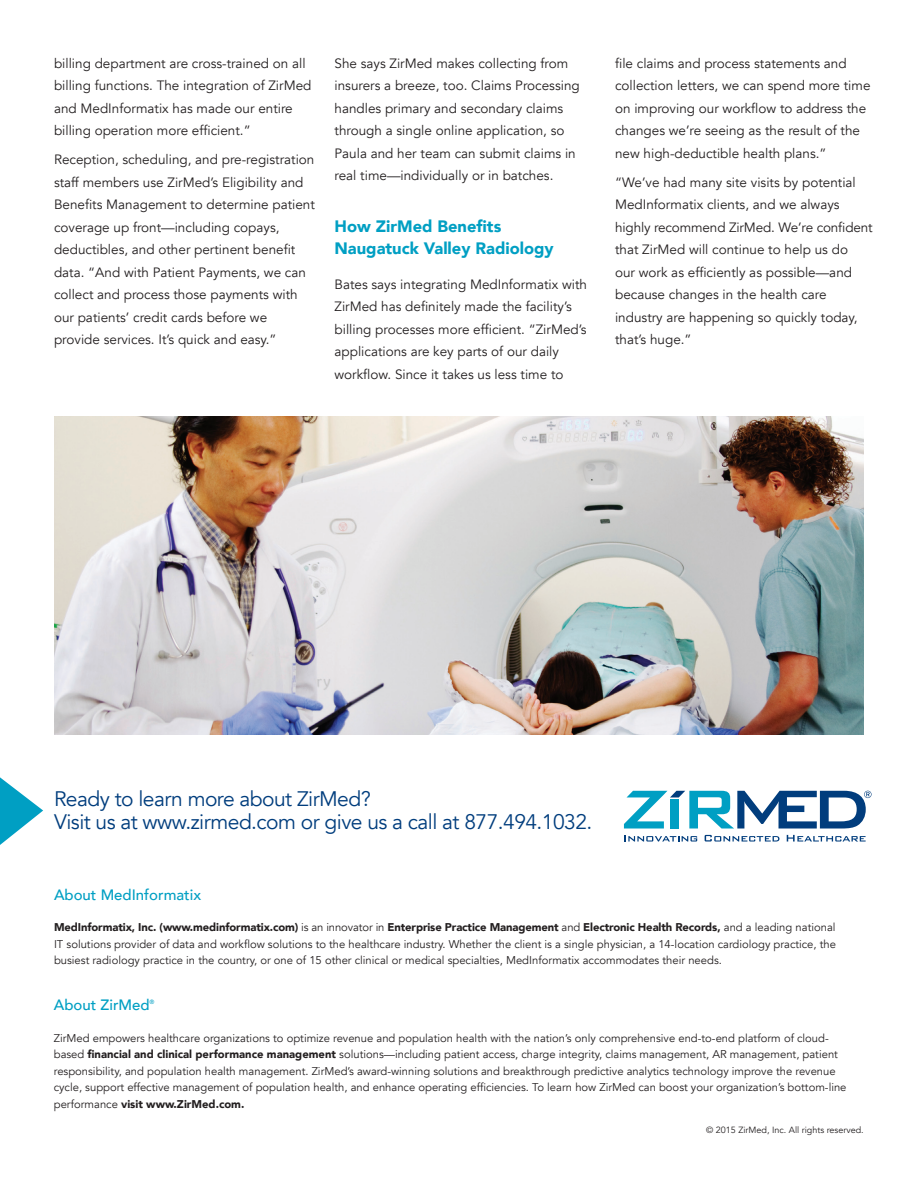
<style>
.page{position:relative;width:918px;height:1188px;background:#fff}
.page>*{position:absolute;margin:0;border:0;box-sizing:border-box;transform-origin:0 0}
.t1{font:21px/22.5px "Avenir";letter-spacing:-.025em;color:#013d7d}
.t2{font:900 16.5px/22.5px "Avenir";color:#009fc3}
.About_ZirMed_HEAD{font:500 15px "Avenir";color:#009fc3}
.t3{font:13.5px/22.5px "Avenir";color:#231f20}
.t4{font:11.25px/16.5px "Avenir";color:#231f20}
.t5{font:9px "Avenir";color:#231f20}
.About_ZirMed_HEAD-2{font:500 6.15px "Avenir";color:#009fc3}
.s1{font-weight:900}
</style>
<div class="page">
<svg style="left:624px;top:791px;width:248px;height:38px"></svg>
<svg style="left:624px;top:835px;width:73px;height:7px"></svg>
<svg style="left:705px;top:835px;width:74px;height:7px"></svg>
<svg style="left:787px;top:835px;width:79px;height:7px"></svg>
<svg style="left:0;top:777px;width:43px;height:68px"></svg>
<img style="left:54px;top:416px;width:810px;height:319px">
<p class="t3" style="left:54px;top:52px;width:259px">billing department are cross-trained on all billing functions. The integration of ZirMed and MedInformatix has made our entire billing operation more efficient.”</p>
<p class="t3" style="left:54px;top:149px;width:262px">Reception, scheduling, and pre-registration staff members use ZirMed’s Eligibility and Benefits Management to determine patient coverage up front—including copays, deductibles, and other pertinent benefit data. “And with Patient Payments, we can collect and process those payments with our patients’ credit cards before we provide services. It’s quick and easy.”</p>
<p class="t3" style="left:335px;top:52px;width:247px">She says ZirMed makes collecting from insurers a breeze, too. Claims Processing handles primary and secondary claims through a single online application, so Paula and her team can submit claims in real time—individually or in batches.</p>
<p class="t2" style="left:335px;top:214px;width:221px">How ZirMed Benefits<br>Naugatuck Valley Radiology</p>
<p class="t3" style="left:335px;top:273px;width:254px">Bates says integrating MedInformatix with ZirMed has definitely made the facility’s billing processes more efficient. “ZirMed’s applications are key parts of our daily workflow. Since it takes us less time to</p>
<p class="t3" style="left:615px;top:52px;width:257px">file claims and process statements and collection letters, we can spend more time on improving our workflow to address the changes we’re seeing as the result of the new high-deductible health plans.”</p>
<p class="t3" style="left:615px;top:171px;width:259px">“We’ve had many site visits by potential MedInformatix clients, and we always highly recommend ZirMed. We’re confident that ZirMed will continue to help us do<br>our work as efficiently as possible—and because changes in the health care industry are happening so quickly today, that’s huge.”</p>
<p class="t1" style="left:54px;top:788px;width:540px">Ready to learn more about ZirMed?<br>Visit us at www.zirmed.com or give us a call at 877.494.1032.</p>
<p class="About_ZirMed_HEAD" style="left:54px;top:882px;width:149px">About MedInformatix</p>
<p class="t4" style="left:54px;top:919px;width:784px;text-align:justify"><span class="s1">MedInformatix, Inc. (www.medinformatix.com)</span> is an innovator in <span class="s1">Enterprise Practice Management</span> and <span class="s1">Electronic Health Records,</span> and a leading national IT solutions provider of data and workflow solutions to the healthcare industry. Whether the client is a single physician, a 14-location cardiology practice, the busiest radiology practice in the country, or one of 15 other clinical or medical specialties, MedInformatix accommodates their needs.</p>
<p class="About_ZirMed_HEAD" style="left:54px;top:992px;width:97px">About ZirMed</p>
<p class="About_ZirMed_HEAD-2" style="left:150px;top:996px;width:6px">®</p>
<p class="t4" style="left:54px;top:1030px;width:794px">ZirMed empowers healthcare organizations to optimize revenue and population health with the nation’s only comprehensive end-to-end platform of cloud&shy;based <span class="s1">financial and clinical performance management</span> solutions—including patient access, charge integrity, claims management, AR management, patient responsibility, and population health management. ZirMed’s award-winning solutions and breakthrough predictive analytics technology improve the revenue cycle, support effective management of population health, and enhance operating efficiencies. To learn how ZirMed can boost your organization’s bottom-line performance <span class="s1">visit www.ZirMed.com.</span></p>
<p class="t5" style="left:706px;top:1125px;width:159px">© 2015 ZirMed, Inc. All rights reserved.</p>
</div>
